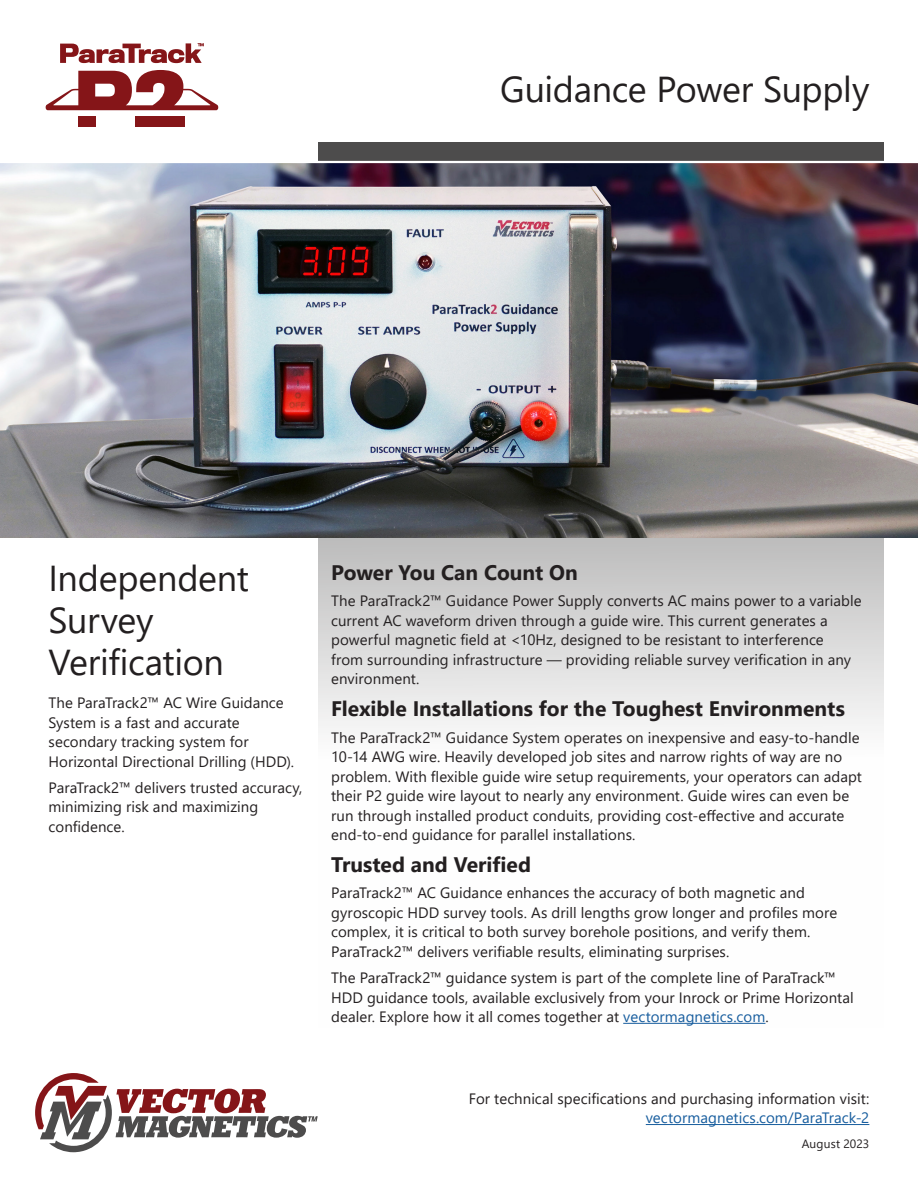
<style>
.page{position:relative;width:918px;height:1188px;background:#fff}
.page>*{position:absolute;margin:0;border:0;box-sizing:border-box;transform-origin:0 0}
.SubTitle{font:36px/42px "Segoe UI";letter-spacing:-.01em;color:#231f20}
.Heading__H1{font:700 21px "Segoe UI";color:#231f20}
.Body{font:15px/19.5px "Segoe UI";letter-spacing:.005em;color:#231f20}
.Sell_Bullet_list{font:12px "Segoe UI";letter-spacing:.01em;color:#231f20}
.s1{color:#175d9e}
</style>
<div class="page">
<svg style="left:318px;top:143px;width:565px;height:881px"></svg>
<hr style="left:623px;top:1023px;width:142px;height:1px;background:#175d9e">
<img style="left:0;top:163px;width:918px;height:375px">
<svg style="left:35px;top:1073px;width:283px;height:79px"></svg>
<hr style="left:646px;top:1124px;width:223px;height:1px;background:#175d9e">
<hr style="left:0;top:161px;width:918px;height:2px;background:#fff">
<svg style="left:60px;top:43px;width:144px;height:20px"></svg>
<div style="left:78px;top:116px;width:17px;height:10px;background:#851518"></div>
<svg style="left:45px;top:70px;width:174px;height:40px"></svg>
<div style="left:136px;top:116px;width:49px;height:10px;background:#851518"></div>
<p class="SubTitle" style="left:500px;top:65px;width:371px">Guidance Power Supply</p>
<p class="SubTitle" style="left:49px;top:554px;width:202px">Independent<br>Survey<br>Verification</p>
<p class="Body" style="left:49px;top:692px;width:247px">The ParaTrack2™ AC Wire Guidance System is a fast and accurate secondary tracking system for Horizontal Directional Drilling (HDD).</p>
<p class="Body" style="left:49px;top:776px;width:255px">ParaTrack2™ delivers trusted accuracy, minimizing risk and maximizing confidence.</p>
<p class="Heading__H1" style="left:331px;top:553px;width:248px">Power You Can Count On</p>
<p class="Body" style="left:331px;top:590px;width:532px">The ParaTrack2™ Guidance Power Supply converts AC mains power to a variable current AC waveform driven through a guide wire. This current generates a powerful magnetic field at &lt;10Hz, designed to be resistant to interference<br>from surrounding infrastructure — providing reliable survey verification in any environment.</p>
<p class="Heading__H1" style="left:331px;top:689px;width:515px">Flexible Installations for the Toughest Environments</p>
<p class="Body" style="left:331px;top:726px;width:532px">The ParaTrack2™ Guidance System operates on inexpensive and easy-to-handle 10-14 AWG wire. Heavily developed job sites and narrow rights of way are no problem. With flexible guide wire setup requirements, your operators can adapt their P2 guide wire layout to nearly any environment. Guide wires can even be run through installed product conduits, providing cost-effective and accurate end-to-end guidance for parallel installations.</p>
<p class="Heading__H1" style="left:331px;top:845px;width:201px">Trusted and Verified</p>
<p class="Body" style="left:331px;top:882px;width:508px">ParaTrack2™ AC Guidance enhances the accuracy of both magnetic and gyroscopic HDD survey tools. As drill lengths grow longer and profiles more complex, it is critical to both survey borehole positions, and verify them.<br>ParaTrack2™ delivers verifiable results, eliminating surprises.</p>
<p class="Body" style="left:331px;top:967px;width:524px">The ParaTrack2™ guidance system is part of the complete line of ParaTrack™<br>HDD guidance tools, available exclusively from your Inrock or Prime Horizontal dealer. Explore how it all comes together at <span class="s1">vectormagnetics.com</span>.</p>
<p class="Body" style="left:469px;top:1087px;width:402px;text-align:right">For technical specifications and purchasing information visit: <span class="s1">vectormagnetics.com/ParaTrack-2</span></p>
<p class="Sell_Bullet_list" style="left:802px;top:1133px;width:69px">August 2023</p>
</div>
